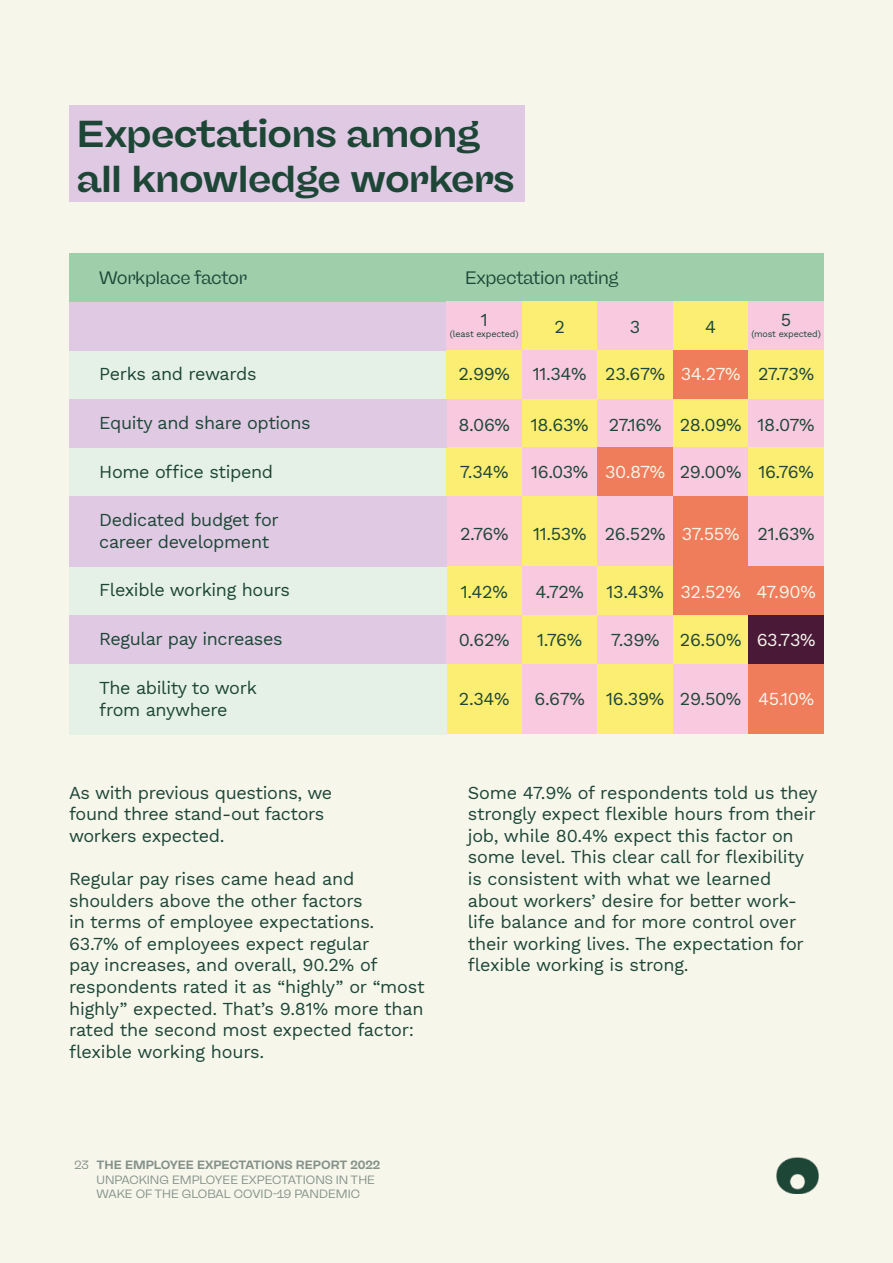
<style>
.page{position:relative;width:893px;height:1263px;background:#f6f6eb}
.page>*{position:absolute;margin:0;border:0;box-sizing:border-box;transform-origin:0 0}
.t1{font:700 expanded 37.5px/45px "Freigeist";letter-spacing:-.02em;color:#1d4637}
.t2{font:18px/21.6px "Work Sans";letter-spacing:-.01em;color:#1d4637}
.t3{font:18px "Work Sans";letter-spacing:-.02em;color:#f6f6eb}
.t4{font:18px "Freigeist";letter-spacing:-.02em;color:#1d4637}
.t5{font:12px/14.4px "Freigeist";color:#849188}
.t6{font:9px "Work Sans";letter-spacing:-.02em;color:#1d4637}
.s1{font-weight:700}
</style>
<div class="page">
<img style="left:776px;top:1158px;width:43px;height:35px">
<div style="left:69px;top:253px;width:755px;height:49px;background:#9ecfaa"></div>
<div style="left:446px;top:496px;width:76px;height:70px;background:#f8c9df"></div>
<div style="left:522px;top:496px;width:75px;height:70px;background:#fbee72"></div>
<div style="left:597px;top:496px;width:76px;height:70px;background:#f8c9df"></div>
<div style="left:673px;top:496px;width:75px;height:70px;background:#ef7d5b"></div>
<div style="left:748px;top:496px;width:76px;height:70px;background:#f8c9df"></div>
<div style="left:446px;top:664px;width:76px;height:70px;background:#fbee72"></div>
<div style="left:522px;top:664px;width:75px;height:70px;background:#f8c9df"></div>
<div style="left:597px;top:664px;width:76px;height:70px;background:#fbee72"></div>
<div style="left:673px;top:664px;width:75px;height:70px;background:#f8c9df"></div>
<div style="left:748px;top:664px;width:76px;height:70px;background:#ef7d5b"></div>
<div style="left:69px;top:350px;width:377px;height:48px;background:#e5f1e7"></div>
<div style="left:446px;top:398px;width:76px;height:49px;background:#f8c9df"></div>
<div style="left:522px;top:398px;width:75px;height:49px;background:#fbee72"></div>
<div style="left:597px;top:398px;width:76px;height:49px;background:#f8c9df"></div>
<div style="left:673px;top:398px;width:75px;height:49px;background:#fbee72"></div>
<div style="left:748px;top:398px;width:76px;height:49px;background:#f8c9df"></div>
<div style="left:446px;top:566px;width:76px;height:49px;background:#fbee72"></div>
<div style="left:522px;top:566px;width:75px;height:49px;background:#f8c9df"></div>
<div style="left:597px;top:566px;width:76px;height:49px;background:#fbee72"></div>
<div style="left:673px;top:566px;width:75px;height:49px;background:#ef7d5b"></div>
<div style="left:748px;top:566px;width:76px;height:49px;background:#ef7d5b"></div>
<div style="left:69px;top:447px;width:377px;height:49px;background:#e5f1e7"></div>
<div style="left:69px;top:615px;width:377px;height:49px;background:#e0cae3"></div>
<div style="left:69px;top:302px;width:377px;height:49px;background:#e0cae3"></div>
<div style="left:446px;top:447px;width:76px;height:49px;background:#fbee72"></div>
<div style="left:522px;top:447px;width:75px;height:49px;background:#f8c9df"></div>
<div style="left:597px;top:447px;width:76px;height:49px;background:#ef7d5b"></div>
<div style="left:673px;top:447px;width:75px;height:49px;background:#f8c9df"></div>
<div style="left:748px;top:447px;width:76px;height:49px;background:#fbee72"></div>
<div style="left:446px;top:615px;width:76px;height:49px;background:#f8c9df"></div>
<div style="left:522px;top:615px;width:75px;height:49px;background:#fbee72"></div>
<div style="left:597px;top:615px;width:76px;height:49px;background:#f8c9df"></div>
<div style="left:673px;top:615px;width:75px;height:49px;background:#fbee72"></div>
<div style="left:748px;top:615px;width:76px;height:49px;background:#4a1938"></div>
<div style="left:69px;top:398px;width:377px;height:49px;background:#e0cae3"></div>
<div style="left:69px;top:566px;width:377px;height:49px;background:#e5f1e7"></div>
<div style="left:446px;top:350px;width:76px;height:48px;background:#fbee72"></div>
<div style="left:446px;top:301px;width:76px;height:49px;background:#f8c9df"></div>
<div style="left:522px;top:350px;width:75px;height:48px;background:#f8c9df"></div>
<div style="left:522px;top:301px;width:75px;height:49px;background:#fbee72"></div>
<div style="left:597px;top:350px;width:76px;height:48px;background:#fbee72"></div>
<div style="left:597px;top:301px;width:76px;height:49px;background:#f8c9df"></div>
<div style="left:673px;top:350px;width:75px;height:48px;background:#ef7d5b"></div>
<div style="left:673px;top:301px;width:75px;height:49px;background:#fbee72"></div>
<div style="left:748px;top:350px;width:76px;height:48px;background:#fbee72"></div>
<div style="left:748px;top:301px;width:76px;height:49px;background:#f8c9df"></div>
<div style="left:69px;top:496px;width:377px;height:70px;background:#e0cae3"></div>
<div style="left:69px;top:664px;width:377px;height:70px;background:#e5f1e7"></div>
<div style="left:69px;top:105px;width:455px;height:97px;background:#e0cae3"></div>
<p class="t1" style="left:77px;top:111px;width:439px">Expectations among all knowledge workers</p>
<p class="t4" style="left:99px;top:267px;width:149px">Workplace factor</p>
<p class="t4" style="left:465px;top:267px;width:155px">Expectation rating</p>
<p class="t2" style="left:99px;top:362px;width:159px">Perks and rewards</p>
<p class="t2" style="left:99px;top:411px;width:213px">Equity and share options</p>
<p class="t2" style="left:99px;top:460px;width:175px">Home office stipend</p>
<p class="t2" style="left:99px;top:509px;width:181px">Dedicated budget for career development</p>
<p class="t2" style="left:99px;top:579px;width:192px">Flexible working hours</p>
<p class="t2" style="left:99px;top:628px;width:185px">Regular pay increases</p>
<p class="t2" style="left:99px;top:676px;width:159px">The ability to work from anywhere</p>
<p class="t2" style="left:481px;top:308px;width:9px">1</p>
<p class="t6" style="left:450px;top:327px;width:70px">(least expected)</p>
<p class="t2" style="left:781px;top:308px;width:12px">5</p>
<p class="t2" style="left:630px;top:315px;width:12px">3</p>
<p class="t2" style="left:605px;top:363px;width:61px">23.67%</p>
<p class="t2" style="left:609px;top:414px;width:54px">27.16%</p>
<p class="t3" style="left:605px;top:458px;width:62px">30.87%</p>
<p class="t2" style="left:554px;top:315px;width:12px">2</p>
<p class="t2" style="left:705px;top:315px;width:12px">4</p>
<p class="t6" style="left:751px;top:327px;width:71px">(most expected)</p>
<p class="t2" style="left:458px;top:363px;width:53px">2.99%</p>
<p class="t3" style="left:681px;top:360px;width:61px">34.27%</p>
<p class="t2" style="left:758px;top:363px;width:57px">27.73%</p>
<p class="t2" style="left:458px;top:414px;width:53px">8.06%</p>
<p class="t2" style="left:680px;top:414px;width:63px">28.09%</p>
<p class="t2" style="left:758px;top:414px;width:59px">18.07%</p>
<p class="t2" style="left:460px;top:460px;width:50px">7.34%</p>
<p class="t2" style="left:680px;top:460px;width:63px">29.00%</p>
<p class="t2" style="left:758px;top:460px;width:57px">16.76%</p>
<p class="t2" style="left:533px;top:363px;width:55px">11.34%</p>
<p class="t2" style="left:531px;top:414px;width:59px">18.63%</p>
<p class="t2" style="left:531px;top:460px;width:59px">16.03%</p>
<p class="t2" style="left:460px;top:522px;width:50px">2.76%</p>
<p class="t3" style="left:682px;top:520px;width:59px">37.55%</p>
<p class="t2" style="left:758px;top:522px;width:59px">21.63%</p>
<p class="t2" style="left:533px;top:522px;width:55px">11.53%</p>
<p class="t2" style="left:605px;top:522px;width:62px">26.52%</p>
<p class="t2" style="left:461px;top:580px;width:49px">1.42%</p>
<p class="t3" style="left:680px;top:578px;width:62px">32.52%</p>
<p class="t3" style="left:757px;top:578px;width:61px">47.90%</p>
<p class="t2" style="left:459px;top:628px;width:52px">0.62%</p>
<p class="t2" style="left:680px;top:628px;width:63px">26.50%</p>
<p class="t3" style="left:757px;top:626px;width:60px">63.73%</p>
<p class="t2" style="left:607px;top:580px;width:59px">13.43%</p>
<p class="t2" style="left:611px;top:628px;width:50px">7.39%</p>
<p class="t2" style="left:535px;top:580px;width:50px">4.72%</p>
<p class="t2" style="left:537px;top:628px;width:46px">1.76%</p>
<p class="t2" style="left:459px;top:687px;width:52px">2.34%</p>
<p class="t2" style="left:680px;top:687px;width:63px">29.50%</p>
<p class="t3" style="left:758px;top:685px;width:57px">45.10%</p>
<p class="t2" style="left:606px;top:687px;width:59px">16.39%</p>
<p class="t2" style="left:535px;top:687px;width:52px">6.67%</p>
<p class="t2" style="left:69px;top:781px;width:265px">As with previous questions, we found three stand-out factors workers expected.</p>
<p class="t2" style="left:69px;top:867px;width:357px">Regular pay rises came head and shoulders above the other factors<br>in terms of employee expectations.<br>63.7% of employees expect regular<br>pay increases, and overall, 90.2% of respondents rated it as “highly” or “most highly” expected. That’s 9.81% more than rated the second most expected factor: flexible working hours.</p>
<p class="t2" style="left:468px;top:781px;width:351px">Some 47.9% of respondents told us they strongly expect flexible hours from their job, while 80.4% expect this factor on some level. This clear call for flexibility is consistent with what we learned about workers’ desire for better work&shy;life balance and for more control over their working lives. The expectation for flexible working is strong.</p>
<p class="t5" style="left:97px;top:1158px;width:285px;text-indent:-22px">23 <span class="s1">THE EMPLOYEE EXPECTATIONS REPORT 2022<br></span>UNPACKING EMPLOYEE EXPECTATIONS IN THE<br>WAKE OF THE GLOBAL COVID-19 PANDEMIC</p>
</div>
